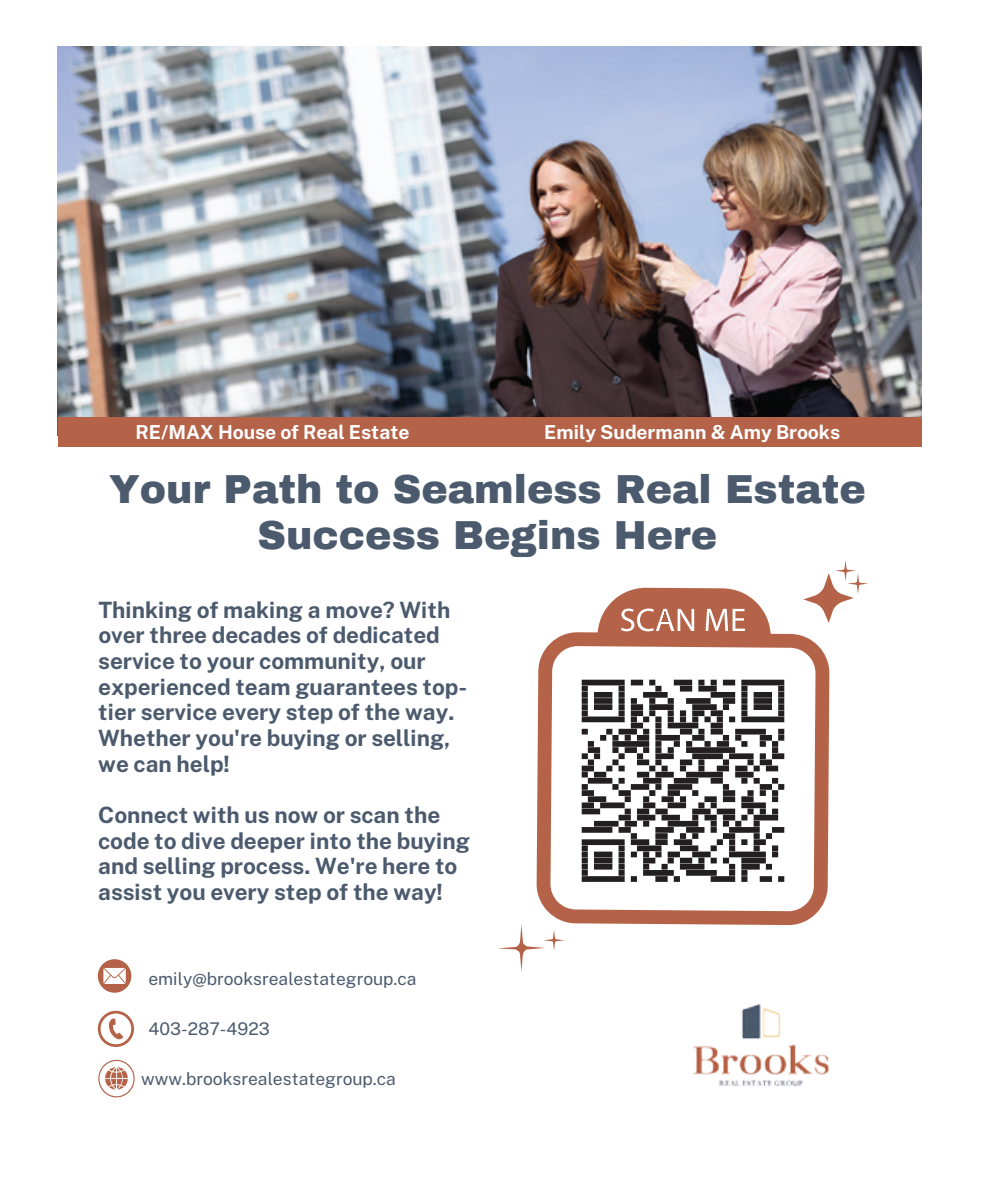
<style>
.page{position:relative;width:990px;height:1188px;background:#fff}
.page>*{position:absolute;margin:0;border:0;box-sizing:border-box;transform-origin:0 0}
.t1{font:900 39.6px/46.6px "Archivo";color:#4b5a6d;text-align:center}
.t2{font:700 22.4px/25.6px "Public Sans";letter-spacing:-.005em;color:#4b5a6d}
.t3{font:700 19.2px "Public Sans";color:#fff}
.t4{font:17.4px "Public Sans";color:#4b5a6d}
</style>
<div class="page">
<img style="left:58px;top:46px;width:864px;height:372px">
<svg style="left:98px;top:1060px;width:37px;height:37px"></svg>
<svg style="left:536px;top:588px;width:294px;height:337px"></svg>
<svg style="left:803px;top:560px;width:65px;height:63px"></svg>
<svg style="left:498px;top:924px;width:67px;height:48px"></svg>
<div style="left:569px;top:667px;width:228px;height:227px;background:#fff"></div>
<svg style="left:581px;top:679px;width:204px;height:203px"></svg>
<svg style="left:98px;top:1011px;width:36px;height:36px"></svg>
<img style="left:693px;top:1004px;width:137px;height:83px">
<svg style="left:98px;top:959px;width:33px;height:34px"></svg>
<div style="left:58px;top:418px;width:864px;height:29px;background:#b46348"></div>
<p class="t3" style="left:136px;top:418px;width:276px">RE/MAX House of Real Estate</p>
<p class="t3" style="left:544px;top:418px;width:298px">Emily Sudermann &amp; Amy Brooks</p>
<h1 class="t1" style="left:109px;top:466px;width:758px">Your Path to Seamless Real Estate<br>Success Begins Here</h1>
<p class="t2" style="left:98px;top:595px;width:371px">Thinking of making a move? With over three decades of dedicated service to your community, our experienced team guarantees top&shy;tier service every step of the way.<br>Whether you're buying or selling, we can help!</p>
<p class="t2" style="left:98px;top:801px;width:373px">Connect with us now or scan the code to dive deeper into the buying and selling process. We're here to assist you every step of the way!</p>
<p class="t4" style="left:148px;top:967px;width:270px">emily@brooksrealestategroup.ca</p>
<p class="t4" style="left:148px;top:1016px;width:123px">403-287-4923</p>
<p class="t4" style="left:141px;top:1067px;width:256px">www.brooksrealestategroup.ca</p>
</div>
